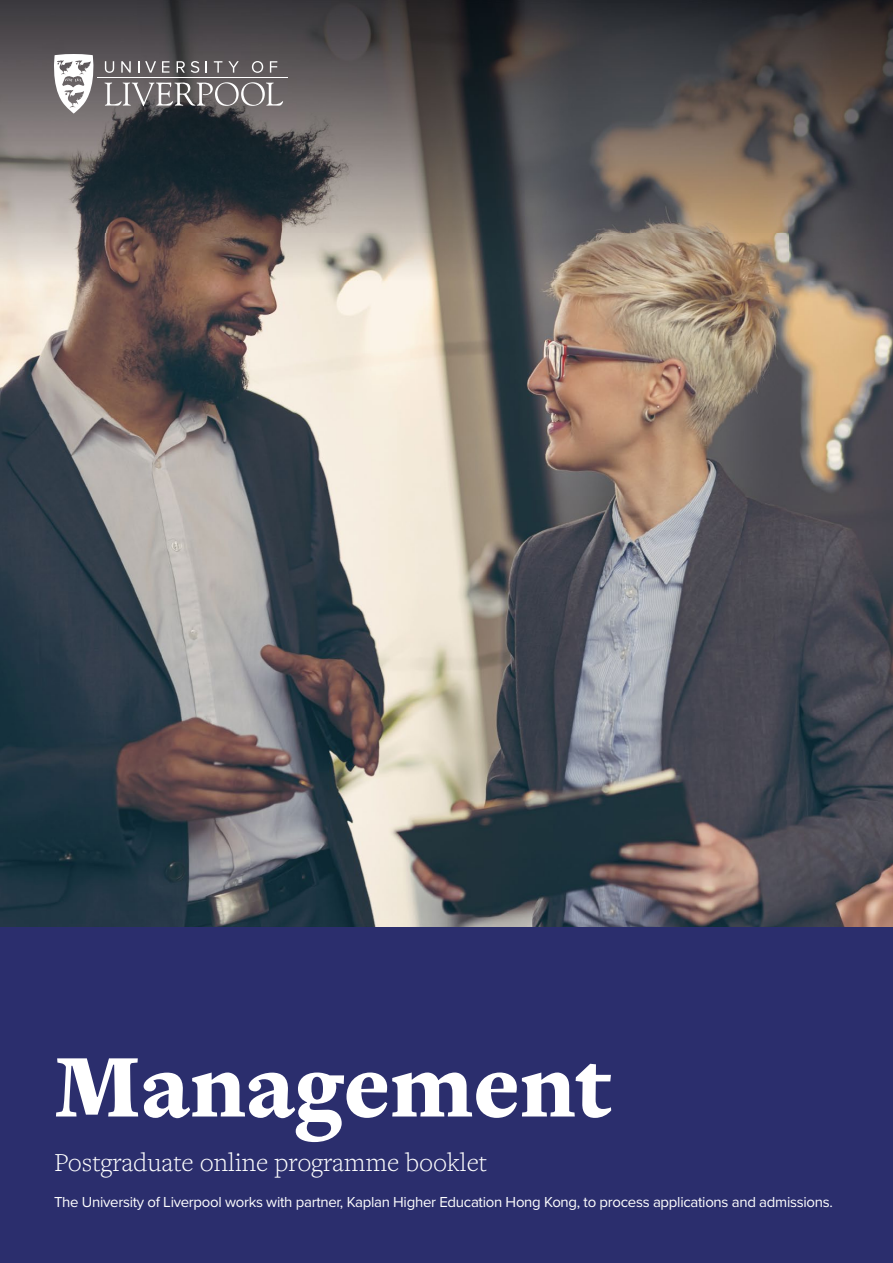
<style>
.page{position:relative;width:893px;height:1263px;background:#fff}
.page>*{position:absolute;margin:0;border:0;box-sizing:border-box;transform-origin:0 0}
.t1{font:900 93px "Freight Text Pro";color:#fff}
.t2{font:300 27px "Freight Text Pro";color:#fff}
.t3{font:15px "Proxima Nova";letter-spacing:-.02em;color:#fff}
</style>
<div class="page">
<img style="left:0;top:0;width:893px;height:928px">
<svg style="left:54px;top:54px;width:43px;height:60px"></svg>
<hr style="left:97px;top:77px;width:190px;height:1px;background:#fff">
<svg style="left:138px;top:61px;width:1px;height:12px"></svg>
<svg style="left:162px;top:61px;width:7px;height:12px"></svg>
<svg style="left:145px;top:61px;width:11px;height:12px"></svg>
<svg style="left:121px;top:61px;width:10px;height:12px"></svg>
<svg style="left:105px;top:61px;width:9px;height:12px"></svg>
<svg style="left:270px;top:61px;width:7px;height:12px"></svg>
<svg style="left:228px;top:61px;width:11px;height:12px"></svg>
<svg style="left:214px;top:61px;width:8px;height:12px"></svg>
<svg style="left:177px;top:61px;width:8px;height:12px"></svg>
<svg style="left:252px;top:61px;width:11px;height:12px"></svg>
<svg style="left:206px;top:61px;width:1px;height:12px"></svg>
<svg style="left:191px;top:61px;width:8px;height:12px"></svg>
<svg style="left:104px;top:82px;width:179px;height:24px;background:#898586"></svg>
<div style="left:0;top:928px;width:893px;height:335px;background:#2b2e6d"></div>
<h1 class="t1" style="left:54px;top:1024px;width:559px">Management</h1>
<h2 class="t2" style="left:54px;top:1144px;width:435px">Postgraduate online programme booklet</h2>
<p class="t3" style="left:54px;top:1190px;width:780px">The University of Liverpool works with partner, Kaplan Higher Education Hong Kong, to process applications and admissions.</p>
</div>
